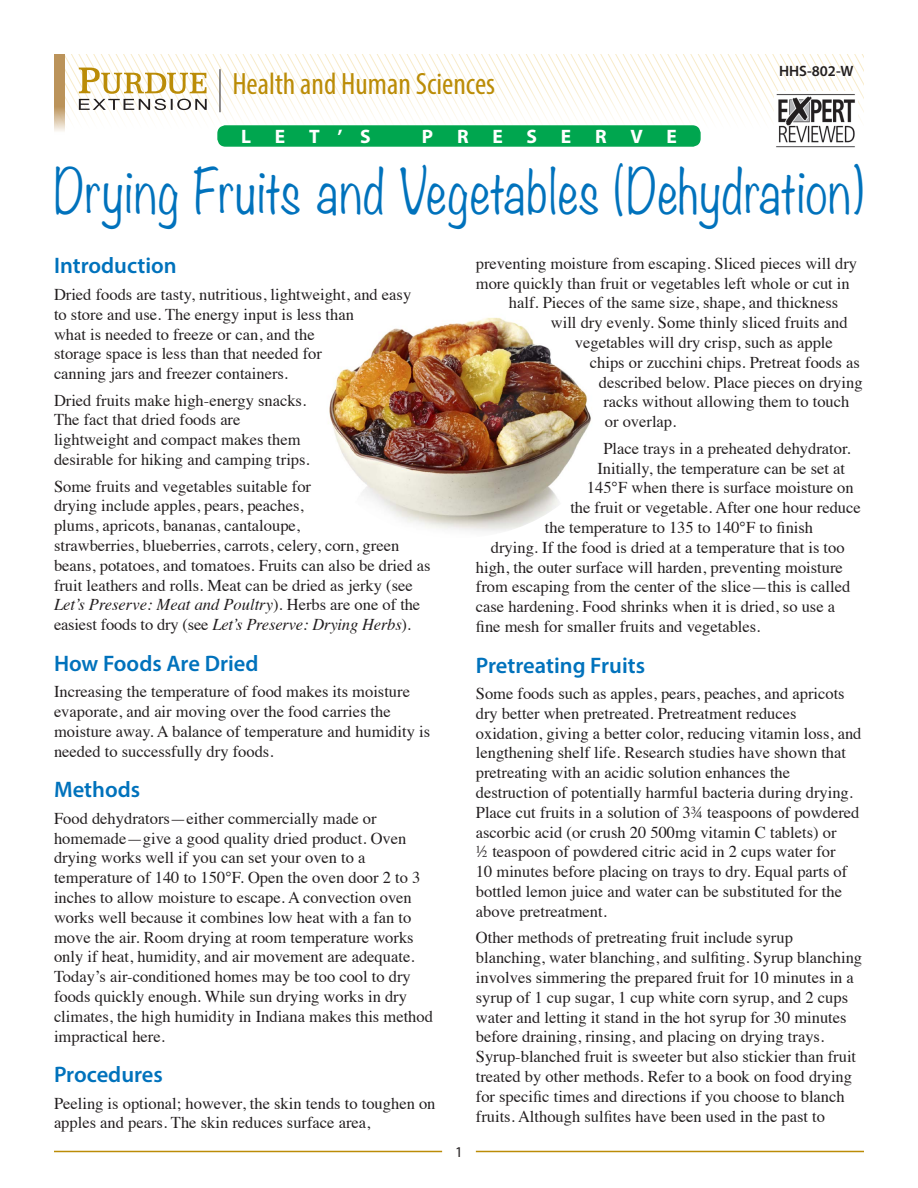
<style>
.page{position:relative;width:918px;height:1188px;background:#fff}
.page>*{position:absolute;margin:0;border:0;box-sizing:border-box;transform-origin:0 0}
.Headline{font:300 54.3px "Noteworthy";letter-spacing:.02em;color:#0072bc;scale:.88 1}
.t1{font:condensed 30.9px "Myriad Pro";color:#bb8c07}
.Heading_1{font:600 22.5px "Myriad Pro";color:#0072bc}
.Heading_1-2{font:700 19.5px "Myriad Pro";letter-spacing:1.22em;color:#fff}
.Body_Text{font:16.5px/19.8px "Times";color:#231f20}
.t2{font:600 15px "Myriad Pro";color:#231f20}
.t3{font:15px "Myriad Pro";color:#231f20}
.s1{font-style:italic}
</style>
<div class="page">
<hr style="left:54px;top:1151px;width:388px;height:1px;background:#bb8c07">
<hr style="left:476px;top:1151px;width:388px;height:1px;background:#bb8c07">
<img style="left:329px;top:317px;width:262px;height:214px">
<svg style="left:65px;top:54px;width:799px;height:67px"></svg>
<svg style="left:54px;top:54px;width:11px;height:77px"></svg>
<img style="left:775px;top:92px;width:83px;height:56px">
<svg style="left:79px;top:68px;width:128px;height:42px"></svg>
<hr style="left:220px;top:69px;width:1px;height:43px;background:#231f20">
<div style="left:218px;top:126px;width:482px;height:20px;background:#00a64f;border-radius:8px"></div>
<div style="left:217px;top:125px;width:484px;height:22px;border:2px solid #00a64f;border-radius:8px"></div>
<p class="t1" style="left:232px;top:65px;width:264px">Health and Human Sciences</p>
<p class="Heading_1-2" style="left:241px;top:124px;width:131px">L E T’S</p>
<p class="Heading_1-2" style="left:422px;top:124px;width:257px">PRESERVE</p>
<p class="t2" style="left:779px;top:61px;width:76px">HHS-802-W</p>
<p class="Headline" style="left:54px;top:144px;width:921px">Drying Fruits and Vegetables (Dehydration)</p>
<p class="Heading_1" style="left:54px;top:252px;width:124px">Introduction</p>
<p class="Body_Text" style="left:54px;top:283px;width:359px">Dried foods are tasty, nutritious, lightweight, and easy to store and use. The energy input is less than<br>what is needed to freeze or can, and the<br>storage space is less than that needed for<br>canning jars and freezer containers.</p>
<p class="Body_Text" style="left:54px;top:389px;width:257px">Dried fruits make high-energy snacks.<br>The fact that dried foods are lightweight and compact makes them desirable for hiking and camping trips.</p>
<p class="Body_Text" style="left:54px;top:475px;width:378px">Some fruits and vegetables suitable for<br>drying include apples, pears, peaches,<br>plums, apricots, bananas, cantaloupe,<br>strawberries, blueberries, carrots, celery, corn, green beans, potatoes, and tomatoes. Fruits can also be dried as fruit leathers and rolls. Meat can be dried as jerky (see <span class="s1">Let’s Preserve: Meat and Poultry</span>). Herbs are one of the easiest foods to dry (see <span class="s1">Let’s Preserve: Drying Herbs</span>).</p>
<p class="Heading_1" style="left:54px;top:649px;width:206px">How Foods Are Dried</p>
<p class="Body_Text" style="left:54px;top:680px;width:378px">Increasing the temperature of food makes its moisture evaporate, and air moving over the food carries the moisture away. A balance of temperature and humidity is needed to successfully dry foods.</p>
<p class="Heading_1" style="left:54px;top:775px;width:88px">Methods</p>
<p class="Body_Text" style="left:54px;top:807px;width:381px">Food dehydrators—either commercially made or homemade—give a good quality dried product. Oven drying works well if you can set your oven to a temperature of 140 to 150°F. Open the oven door 2 to 3 inches to allow moisture to escape. A convection oven works well because it combines low heat with a fan to move the air. Room drying at room temperature works only if heat, humidity, and air movement are adequate.<br>Today’s air-conditioned homes may be too cool to dry foods quickly enough. While sun drying works in dry climates, the high humidity in Indiana makes this method impractical here.</p>
<p class="Heading_1" style="left:54px;top:1060px;width:110px">Procedures</p>
<p class="Body_Text" style="left:54px;top:1092px;width:383px">Peeling is optional; however, the skin tends to toughen on apples and pears. The skin reduces surface area,</p>
<p class="t3" style="left:455px;top:1143px;width:9px">1</p>
<p class="Body_Text" style="left:476px;top:252px;width:383px">preventing moisture from escaping. Sliced pieces will dry</p>
<p class="Body_Text" style="left:476px;top:272px;width:375px">more quickly than fruit or vegetables left whole or cut in</p>
<p class="Body_Text" style="left:509px;top:292px;width:331px">half. Pieces of the same size, shape, and thickness</p>
<p class="Body_Text" style="left:551px;top:311px;width:298px">will dry evenly. Some thinly sliced fruits and</p>
<p class="Body_Text" style="left:575px;top:331px;width:259px">vegetables will dry crisp, such as apple</p>
<p class="Body_Text" style="left:590px;top:351px;width:271px">chips or zucchini chips. Pretreat foods as</p>
<p class="Body_Text" style="left:599px;top:371px;width:265px">described below. Place pieces on drying</p>
<p class="Body_Text" style="left:603px;top:391px;width:248px">racks without allowing them to touch</p>
<p class="Body_Text" style="left:605px;top:410px;width:73px">or overlap.</p>
<p class="Body_Text" style="left:603px;top:437px;width:249px">Place trays in a preheated dehydrator.</p>
<p class="Body_Text" style="left:597px;top:457px;width:249px">Initially, the temperature can be set at</p>
<p class="Body_Text" style="left:587px;top:477px;width:268px">145°F when there is surface moisture on</p>
<p class="Body_Text" style="left:570px;top:496px;width:292px">the fruit or vegetable. After one hour reduce</p>
<p class="Body_Text" style="left:545px;top:516px;width:270px">the temperature to 135 to 140°F to finish</p>
<p class="Body_Text" style="left:491px;top:536px;width:355px">drying. If the food is dried at a temperature that is too</p>
<p class="Body_Text" style="left:476px;top:556px;width:369px">high, the outer surface will harden, preventing moisture</p>
<p class="Body_Text" style="left:476px;top:576px;width:376px">from escaping from the center of the slice—this is called</p>
<p class="Body_Text" style="left:476px;top:595px;width:361px">case hardening. Food shrinks when it is dried, so use a</p>
<p class="Body_Text" style="left:476px;top:615px;width:286px">fine mesh for smaller fruits and vegetables.</p>
<p class="Heading_1" style="left:476px;top:651px;width:171px">Pretreating Fruits</p>
<p class="Body_Text" style="left:476px;top:682px;width:387px">Some foods such as apples, pears, peaches, and apricots dry better when pretreated. Pretreatment reduces oxidation, giving a better color, reducing vitamin loss, and lengthening shelf life. Research studies have shown that pretreating with an acidic solution enhances the destruction of potentially harmful bacteria during drying.<br>Place cut fruits in a solution of 3¾ teaspoons of powdered ascorbic acid (or crush 20 500mg vitamin C tablets) or<br>½ teaspoon of powdered citric acid in 2 cups water for<br>10 minutes before placing on trays to dry. Equal parts of bottled lemon juice and water can be substituted for the above pretreatment.</p>
<p class="Body_Text" style="left:476px;top:927px;width:388px">Other methods of pretreating fruit include syrup blanching, water blanching, and sulfiting. Syrup blanching involves simmering the prepared fruit for 10 minutes in a syrup of 1 cup sugar, 1 cup white corn syrup, and 2 cups water and letting it stand in the hot syrup for 30 minutes before draining, rinsing, and placing on drying trays.<br>Syrup-blanched fruit is sweeter but also stickier than fruit treated by other methods. Refer to a book on food drying for specific times and directions if you choose to blanch fruits. Although sulfites have been used in the past to</p>
</div>
